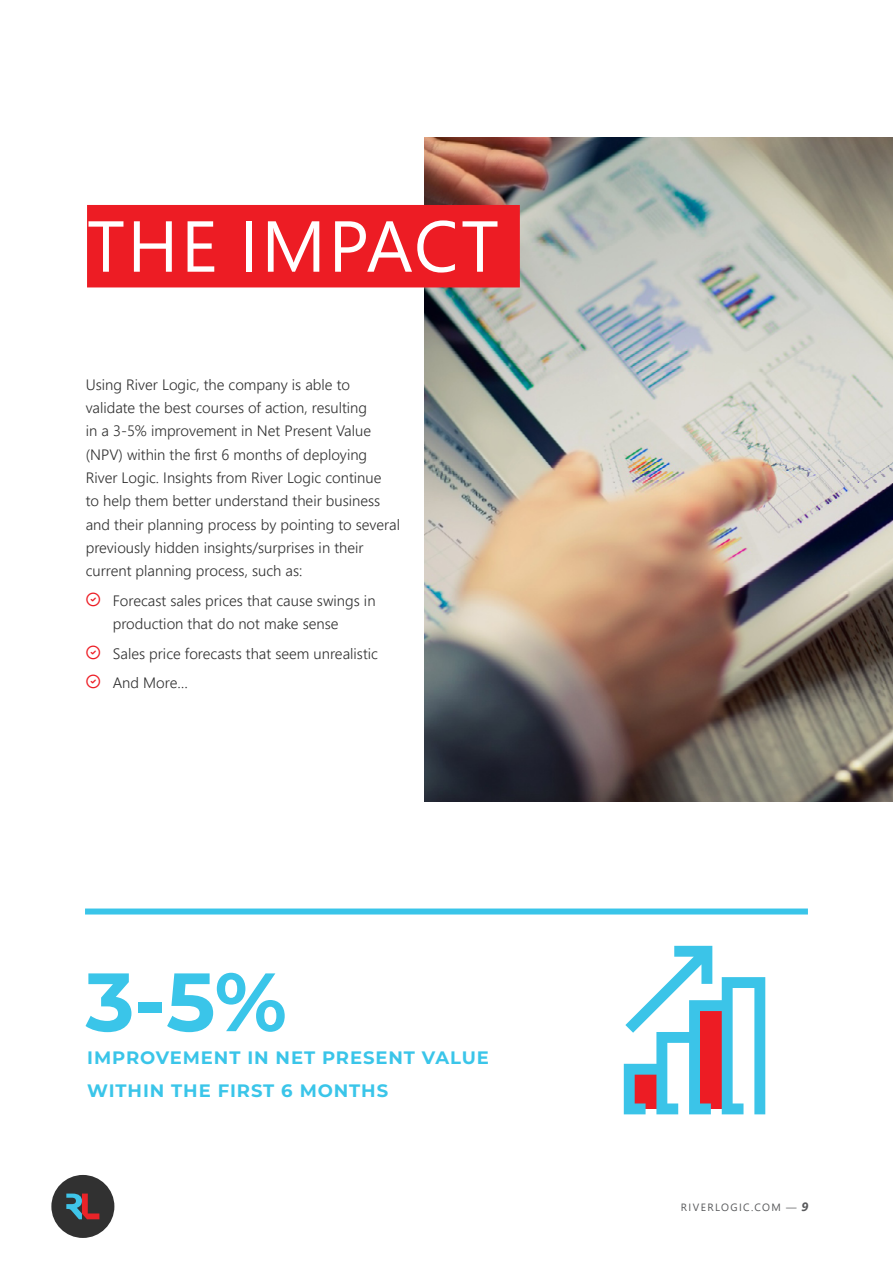
<style>
.page{position:relative;width:893px;height:1263px;background:#fff}
.page>*{position:absolute;margin:0;border:0;box-sizing:border-box;transform-origin:0 0}
.t1{font:700 82.5px "Montserrat";color:#3ac5e9}
.t2{font:72px "Segoe UI";letter-spacing:.035em;color:#fff}
.t3{font:700 18px/33px "Montserrat";letter-spacing:.05em;color:#3ac5e9}
.t4{font:300 15px/23.4px "Segoe UI";color:#303030}
.t5{font:10.5px "Segoe UI";letter-spacing:.135em;color:#58595b}
.s1{font-weight:700;font-style:italic;font-size:12px}
</style>
<div class="page">
<div style="left:51px;top:1175px;width:63px;height:63px;background:#313131;border-radius:50%"></div>
<svg style="left:66px;top:1193px;width:33px;height:26px"></svg>
<img style="left:425px;top:137px;width:468px;height:665px">
<div style="left:87px;top:205px;width:433px;height:82px;background:#ed1c24"></div>
<div style="left:85px;top:908px;width:723px;height:6px;background:#3ac5e9"></div>
<svg style="left:624px;top:946px;width:141px;height:168px"></svg>
<h2 class="t2" style="left:87px;top:188px;width:413px">THE IMPACT</h2>
<p class="t4" style="left:86px;top:372px;width:316px">Using River Logic, the company is able to validate the best courses of action, resulting<br>in a 3-5% improvement in Net Present Value (NPV) within the first 6 months of deploying River Logic. Insights from River Logic continue<br>to help them better understand their business and their planning process by pointing to several previously hidden insights/surprises in their current planning process, such as:</p>
<p class="t4" style="left:113px;top:588px;width:264px">Forecast sales prices that cause swings in production that do not make sense</p>
<p class="t4" style="left:113px;top:638px;width:267px;line-height:29.4px">Sales price forecasts that seem unrealistic<br>And More…</p>
<h1 class="t1" style="left:86px;top:942px;width:203px">3-5%</h1>
<p class="t3" style="left:87px;top:1040px;width:403px">IMPROVEMENT IN NET PRESENT VALUE<br>WITHIN THE FIRST 6 MONTHS</p>
<p class="t5" style="left:681px;top:1198px;width:129px">RIVERLOGIC.COM — <span class="s1">9</span></p>
</div>
